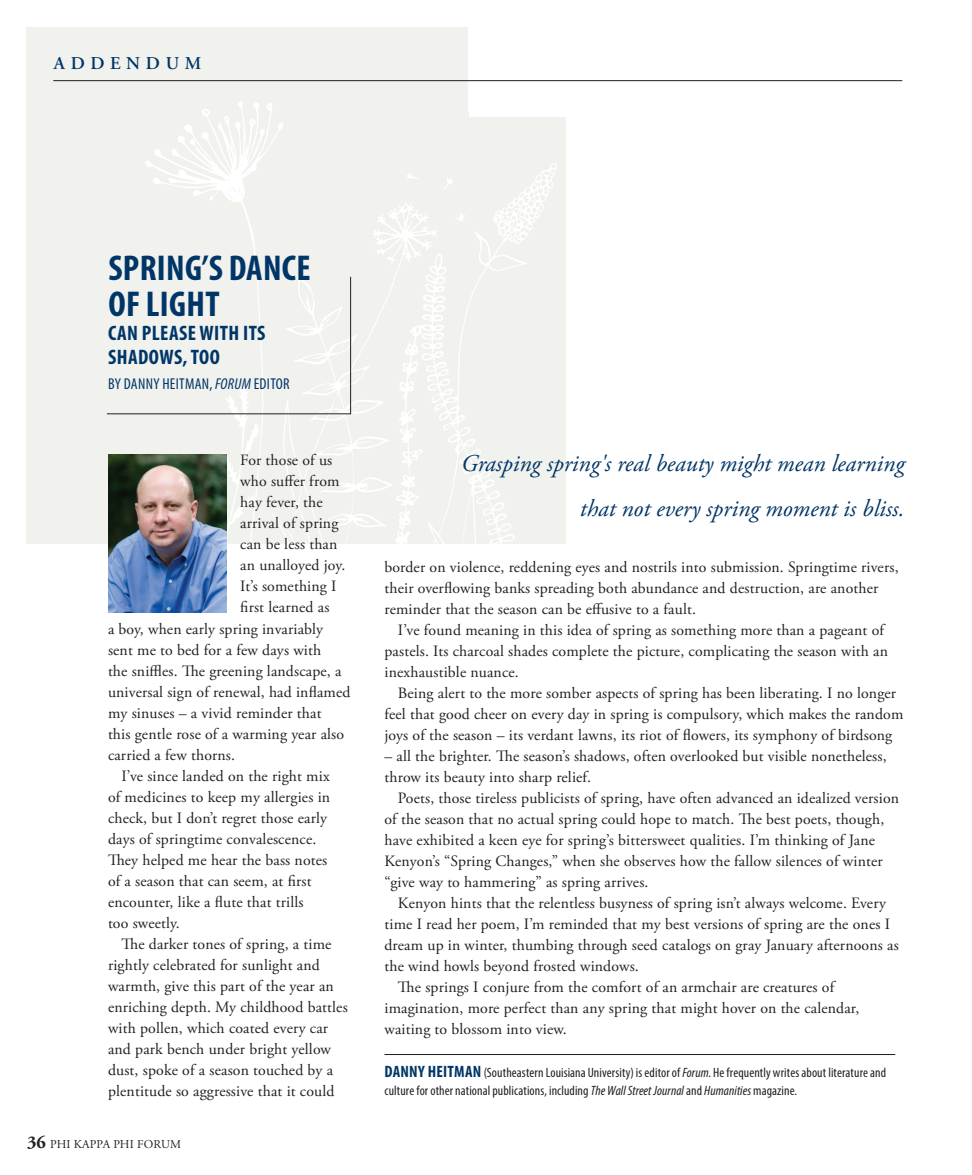
<style>
.page{position:relative;width:972px;height:1175px;background:#fff}
.page>*{position:absolute;margin:0;border:0;box-sizing:border-box;transform-origin:0 0}
.t1{font:700 condensed 36px/36px "Myriad Pro";letter-spacing:.01em;color:#003667}
.t2{font:italic 24px/45px "Adobe Garamond Pro";color:#003667;text-align:right}
.t3{font:700 condensed 21px/24px "Myriad Pro";letter-spacing:.02em;color:#003667}
.t4{font:600 18px "Adobe Garamond Pro";letter-spacing:.31em;color:#003667}
.t5{font:15.75px/21px "Adobe Garamond Pro";letter-spacing:.01em;color:#231f20}
.t6{font:condensed 15.75px "Myriad Pro";letter-spacing:.02em;color:#003667}
.t7{font:condensed 13.5px/18px "Myriad Pro";letter-spacing:.005em;color:#231f20}
.t8{font:12px "Adobe Garamond Pro";letter-spacing:.015em;color:#231f20}
.s1{font-style:italic}
.s2{font-weight:700;font-size:18px}
.s3{font-weight:700;font-size:16.5px;color:#003667}
</style>
<div class="page">
<div style="left:26px;top:27px;width:540px;height:517px;background:#f1f1ee"></div>
<svg style="left:391px;top:163px;width:166px;height:381px;background:#f2f2ef"></svg>
<svg style="left:284px;top:201px;width:154px;height:343px;fill:#f1f1ee"></svg>
<svg style="left:145px;top:101px;width:139px;height:512px;fill:#f1f1ee"></svg>
<div style="left:469px;top:17px;width:108px;height:100px;background:#fff"></div>
<hr style="left:53px;top:80px;width:849px;height:1px;background:#231f20">
<div style="left:106px;top:276px;width:263px;height:138px;background:#f1f1ee"></div>
<hr style="left:384px;top:1054px;width:511px;height:1px;background:#231f20">
<img style="left:108px;top:454px;width:119px;height:158px">
<p class="t4" style="left:54px;top:52px;width:149px">ADDENDUM</p>
<p class="t1" style="left:108px;top:249px;width:204px">SPRING’S DANCE<br>OF LIGHT</p>
<p class="t3" style="left:108px;top:320px;width:159px">CAN PLEASE WITH ITS<br>SHADOWS, TOO</p>
<p class="t6" style="left:108px;top:375px;width:183px">BY DANNY HEITMAN, <span class="s1">FORUM</span> EDITOR</p>
<p class="t5" style="left:240px;top:450px;width:94px">For those of us</p>
<p class="t5" style="left:240px;top:471px;width:101px">who suffer from</p>
<p class="t5" style="left:240px;top:492px;width:84px">hay fever, the</p>
<p class="t5" style="left:240px;top:513px;width:100px">arrival of spring</p>
<p class="t5" style="left:240px;top:534px;width:99px">can be less than</p>
<p class="t5" style="left:240px;top:555px;width:106px">an unalloyed joy.</p>
<p class="t5" style="left:240px;top:576px;width:98px">It’s something I</p>
<p class="t5" style="left:240px;top:597px;width:91px">first learned as</p>
<p class="t5" style="left:108px;top:618px;width:217px">a boy, when early spring invariably</p>
<p class="t5" style="left:108px;top:639px;width:215px">sent me to bed for a few days with</p>
<p class="t5" style="left:108px;top:660px;width:235px">the sniffles. The greening landscape, a</p>
<p class="t5" style="left:108px;top:681px;width:244px">universal sign of renewal, had inflamed</p>
<p class="t5" style="left:108px;top:702px;width:215px">my sinuses – a vivid reminder that</p>
<p class="t5" style="left:108px;top:723px;width:238px">this gentle rose of a warming year also</p>
<p class="t5" style="left:108px;top:744px;width:129px">carried a few thorns.</p>
<p class="t5" style="left:108px;top:765px;width:224px;text-indent:14px">I’ve since landed on the right mix of medicines to keep my allergies in check, but I don’t regret those early days of springtime convalescence.<br>They helped me hear the bass notes of a season that can seem, at first encounter, like a flute that trills<br>too sweetly.</p>
<p class="t5" style="left:108px;top:933px;width:241px;text-indent:14px">The darker tones of spring, a time rightly celebrated for sunlight and warmth, give this part of the year an enriching depth. My childhood battles with pollen, which coated every car and park bench under bright yellow dust, spoke of a season touched by a plentitude so aggressive that it could</p>
<p class="t8" style="left:27px;top:1136px;width:156px"><span class="s2">36</span> PHI KAPPA PHI FORUM</p>
<p class="t2" style="left:461px;top:441px;width:445px">Grasping spring's real beauty might mean learning that not every spring moment is bliss.</p>
<p class="t5" style="left:384px;top:557px;width:516px">border on violence, reddening eyes and nostrils into submission. Springtime rivers, their overflowing banks spreading both abundance and destruction, are another reminder that the season can be effusive to a fault.</p>
<p class="t5" style="left:384px;top:620px;width:505px;text-indent:14px">I’ve found meaning in this idea of spring as something more than a pageant of pastels. Its charcoal shades complete the picture, complicating the season with an inexhaustible nuance.</p>
<p class="t5" style="left:384px;top:683px;width:520px;text-indent:14px">Being alert to the more somber aspects of spring has been liberating. I no longer feel that good cheer on every day in spring is compulsory, which makes the random joys of the season – its verdant lawns, its riot of flowers, its symphony of birdsong</p>
<p class="t5" style="left:384px;top:746px;width:504px">– all the brighter. The season’s shadows, often overlooked but visible nonetheless, throw its beauty into sharp relief.</p>
<p class="t5" style="left:384px;top:788px;width:516px;text-indent:14px">Poets, those tireless publicists of spring, have often advanced an idealized version of the season that no actual spring could hope to match. The best poets, though, have exhibited a keen eye for spring’s bittersweet qualities. I’m thinking of Jane Kenyon’s “Spring Changes,” when she observes how the fallow silences of winter “give way to hammering” as spring arrives.</p>
<p class="t5" style="left:384px;top:893px;width:516px;text-indent:14px">Kenyon hints that the relentless busyness of spring isn’t always welcome. Every time I read her poem, I’m reminded that my best versions of spring are the ones I dream up in winter, thumbing through seed catalogs on gray January afternoons as the wind howls beyond frosted windows.</p>
<p class="t5" style="left:384px;top:977px;width:476px;text-indent:14px">The springs I conjure from the comfort of an armchair are creatures of imagination, more perfect than any spring that might hover on the calendar, waiting to blossom into view.</p>
<p class="t7" style="left:384px;top:1063px;width:503px"><span class="s3">DANNY HEITMAN</span> (Southeastern Louisiana University) is editor of <span class="s1">Forum</span>. He frequently writes about literature and culture for other national publications, including <span class="s1">The Wall Street Journal</span> and <span class="s1">Humanities</span> magazine.</p>
</div>
